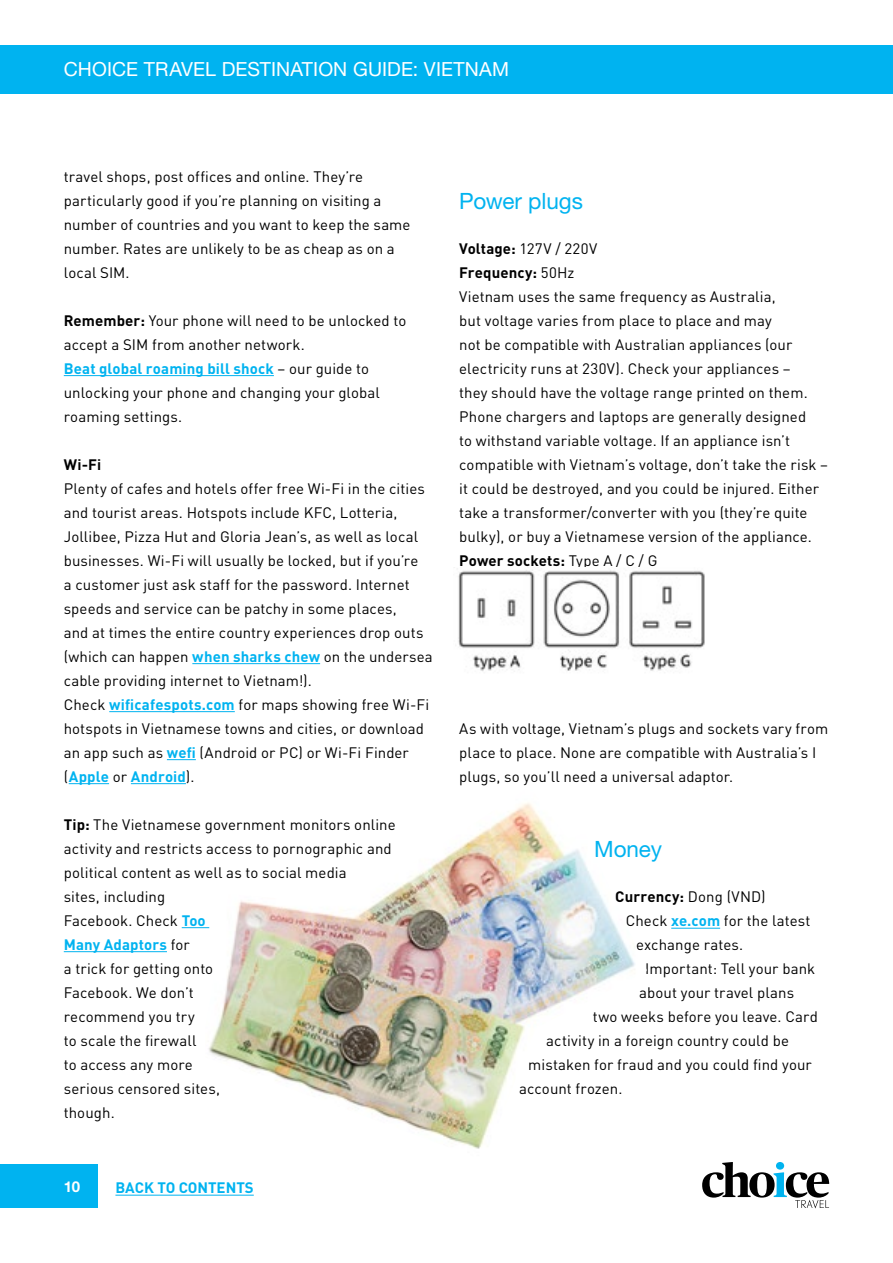
<style>
.page{position:relative;width:893px;height:1263px;background:#fff}
.page>*{position:absolute;margin:0;border:0;box-sizing:border-box;transform-origin:0 0}
.t1{font:22.5px "Helvetica Neue LT Pro";letter-spacing:-.005em;color:#00b3f0}
.t2{font:19.5px "Helvetica Neue LT Pro";letter-spacing:.005em;color:#fff}
.t3{font:15px/24px "DIN Pro";letter-spacing:.005em;color:#000}
.t4{font:700 15px "DIN Pro";letter-spacing:.01em;color:#000}
.t5{font:700 15px "DIN Pro";color:#00b3f0}
.t6{font:700 15px "Helvetica Neue LT Pro";color:#fff}
.s1{font-weight:700}
.s2{font-weight:700;color:#00b3f0}
.s3{font-weight:400}
</style>
<div class="page">
<div style="left:0;top:45px;width:893px;height:49px;background:#00b3f0"></div>
<div style="left:0;top:1165px;width:98px;height:43px;background:#00b3f0"></div>
<svg style="left:702px;top:1162px;width:127px;height:46px"></svg>
<hr style="left:115px;top:1195px;width:139px;height:1px;background:#00b3f0">
<hr style="left:64px;top:375px;width:210px;height:1px;background:#00b3f0">
<hr style="left:192px;top:663px;width:128px;height:1px;background:#00b3f0">
<hr style="left:109px;top:711px;width:126px;height:1px;background:#00b3f0">
<svg style="left:167px;top:759px;width:29px;height:1px"></svg>
<hr style="left:69px;top:783px;width:40px;height:1px;background:#00b3f0">
<hr style="left:131px;top:783px;width:55px;height:1px;background:#00b3f0">
<svg style="left:182px;top:927px;width:23px;height:1px"></svg>
<hr style="left:64px;top:951px;width:103px;height:1px;background:#00b3f0">
<hr style="left:671px;top:928px;width:49px;height:1px;background:#00b3f0">
<img style="left:205px;top:803px;width:430px;height:346px">
<img style="left:458px;top:570px;width:247px;height:101px">
<h2 class="t2" style="left:64px;top:58px;width:447px">CHOICE TRAVEL DESTINATION GUIDE: VIETNAM</h2>
<p class="t3" style="left:64px;top:164px;width:348px">travel shops, post offices and online. They’re particularly good if you’re planning on visiting a number of countries and you want to keep the same number. Rates are unlikely to be as cheap as on a local SIM.</p>
<p class="t3" style="left:64px;top:308px;width:344px"><span class="s1">Remember:</span> Your phone will need to be unlocked to accept a SIM from another network.<br><span class="s2">Beat global roaming bill shock</span> – our guide to unlocking your phone and changing your global roaming settings.</p>
<p class="t4" style="left:64px;top:454px;width:39px">Wi-Fi</p>
<p class="t3" style="left:64px;top:476px;width:370px">Plenty of cafes and hotels offer free Wi-Fi in the cities and tourist areas. Hotspots include KFC, Lotteria, Jollibee, Pizza Hut and Gloria Jean’s, as well as local businesses. Wi-Fi will usually be locked, but if you’re<br>a customer just ask staff for the password. Internet speeds and service can be patchy in some places,<br>and at times the entire country experiences drop outs (which can happen <span class="s2">when sharks chew</span> on the undersea cable providing internet to Vietnam!).<br>Check <span class="s2">wificafespots.com</span> for maps showing free Wi-Fi hotspots in Vietnamese towns and cities, or download an app such as <span class="s2">wefi</span> (Android or PC) or Wi-Fi Finder (<span class="s2">Apple</span> or <span class="s2">Android</span>).</p>
<p class="t3" style="left:64px;top:812px;width:333px"><span class="s1">Tip:</span> The Vietnamese government monitors online activity and restricts access to pornographic and political content as well as to social media<br>sites, including<br>Facebook. Check <span class="s2">Too<br>Many Adaptors</span> for<br>a trick for getting onto<br>Facebook. We don’t<br>recommend you try<br>to scale the firewall<br>to access any more<br>serious censored sites,<br>though.</p>
<p class="t6" style="left:64px;top:1177px;width:18px">10</p>
<p class="t5" style="left:115px;top:1177px;width:140px">BACK TO CONTENTS</p>
<h1 class="t1" style="left:459px;top:187px;width:125px">Power plugs</h1>
<p class="t3" style="left:459px;top:236px;width:370px"><span class="s1">Voltage:</span> 127V / 220V<br><span class="s1">Frequency:</span> 50Hz<br>Vietnam uses the same frequency as Australia,<br>but voltage varies from place to place and may<br>not be compatible with Australian appliances (our electricity runs at 230V). Check your appliances –<br>they should have the voltage range printed on them.<br>Phone chargers and laptops are generally designed<br>to withstand variable voltage. If an appliance isn’t compatible with Vietnam’s voltage, don’t take the risk – it could be destroyed, and you could be injured. Either take a transformer/converter with you (they’re quite bulky), or buy a Vietnamese version of the appliance.<br><span class="s1">Power sockets:</span> Type A / C / G</p>
<p class="t3" style="left:459px;top:716px;width:371px">As with voltage, Vietnam’s plugs and sockets vary from place to place. None are compatible with Australia’s I plugs, so you’ll need a universal adaptor.</p>
<h1 class="t1" style="left:594px;top:835px;width:69px">Money</h1>
<p class="t4" style="left:615px;top:886px;width:152px">Currency: <span class="s3">Dong (VND)</span></p>
<p class="t3" style="left:626px;top:908px;width:186px">Check <span class="s2">xe.com</span> for the latest</p>
<p class="t3" style="left:636px;top:932px;width:109px">exchange rates.</p>
<p class="t3" style="left:645px;top:956px;width:171px">Important: Tell your bank</p>
<p class="t3" style="left:639px;top:980px;width:156px">about your travel plans</p>
<p class="t3" style="left:593px;top:1004px;width:227px">two weeks before you leave. Card</p>
<p class="t3" style="left:546px;top:1028px;width:244px">activity in a foreign country could be</p>
<p class="t3" style="left:528px;top:1052px;width:285px">mistaken for fraud and you could find your</p>
<p class="t3" style="left:519px;top:1076px;width:105px">account frozen.</p>
</div>
